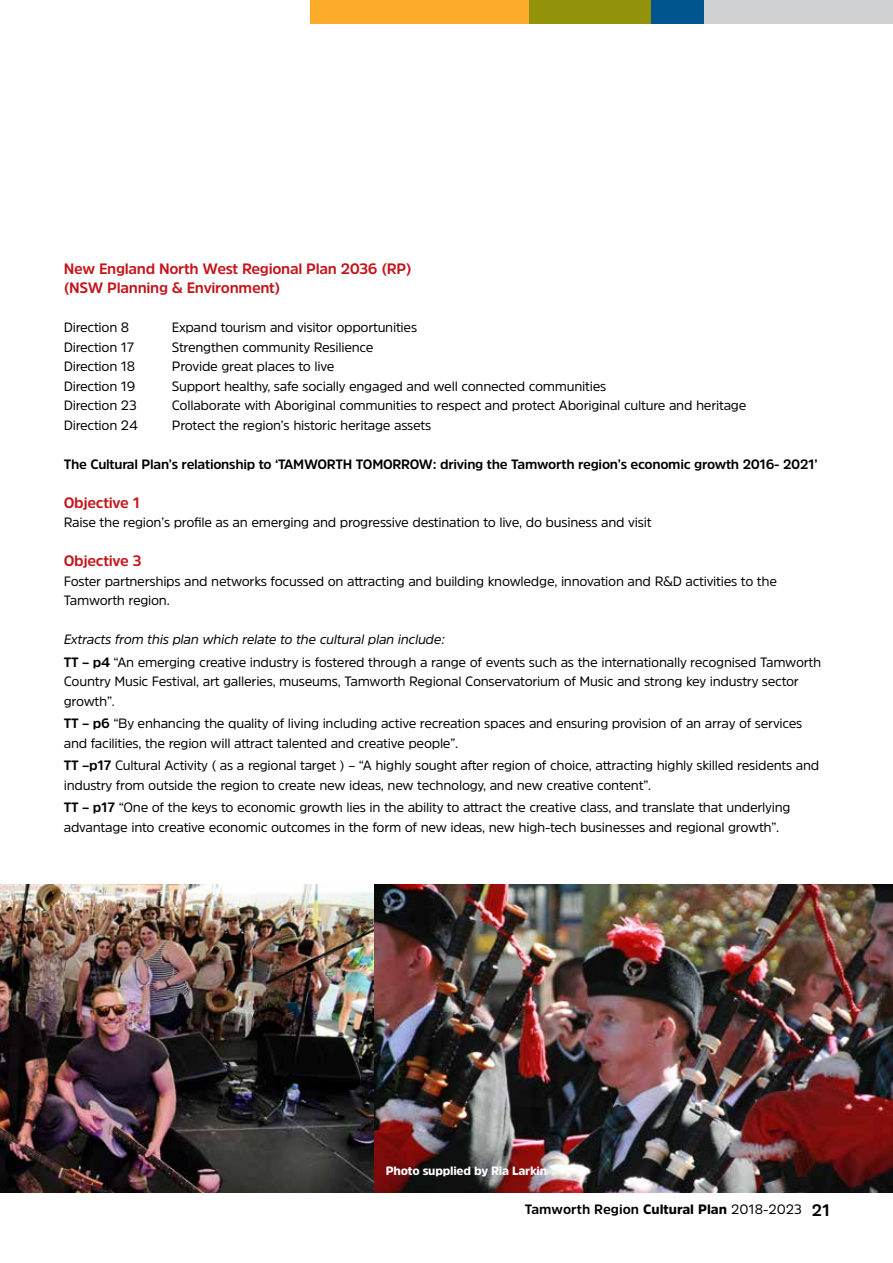
<style>
.page{position:relative;width:893px;height:1263px;background:#fff}
.page>*{position:absolute;margin:0;border:0;box-sizing:border-box;transform-origin:0 0}
.t1{font:700 15px/19.5px "Amsi Pro";letter-spacing:-.02em;color:#c4161c}
.t2{font:13.5px/19.5px "Amsi Pro";letter-spacing:-.02em;color:#000}
.t3{font:700 13.5px "Amsi Pro";letter-spacing:-.02em;color:#000}
.t4{font:700 13.5px "Amsi Pro";color:#000}
.t5{font:900 12px "Amsi Pro";letter-spacing:-.02em;color:#fff}
.s1{font-style:italic}
.s2{font-weight:700}
.s3{font-weight:900}
.s4{font-weight:400}
.s5{font-size:16.5px}
</style>
<div class="page">
<div style="left:703px;top:0;width:190px;height:23px;background:#cfd1d2"></div>
<div style="left:650px;top:0;width:54px;height:23px;background:#00548e"></div>
<div style="left:529px;top:0;width:122px;height:23px;background:#92930a"></div>
<div style="left:310px;top:0;width:219px;height:23px;background:#fbaa29"></div>
<img style="left:0;top:884px;width:374px;height:309px">
<img style="left:374px;top:884px;width:519px;height:309px">
<p class="t1" style="left:64px;top:259px;width:349px">New England North West Regional Plan 2036 (RP) (NSW Planning &amp; Environment)</p>
<p class="t2" style="left:64px;top:318px;width:67px">Direction 8</p>
<p class="t2" style="left:172px;top:318px;width:247px">Expand tourism and visitor opportunities</p>
<p class="t2" style="left:64px;top:337px;width:72px">Direction 17</p>
<p class="t2" style="left:172px;top:337px;width:203px">Strengthen community Resilience</p>
<p class="t2" style="left:64px;top:357px;width:73px">Direction 18</p>
<p class="t2" style="left:172px;top:357px;width:164px">Provide great places to live</p>
<p class="t2" style="left:64px;top:376px;width:73px">Direction 19</p>
<p class="t2" style="left:172px;top:376px;width:436px">Support healthy, safe socially engaged and well connected communities</p>
<p class="t2" style="left:64px;top:396px;width:75px">Direction 23</p>
<p class="t2" style="left:172px;top:396px;width:576px">Collaborate with Aboriginal communities to respect and protect Aboriginal culture and heritage</p>
<p class="t2" style="left:64px;top:415px;width:76px">Direction 24</p>
<p class="t2" style="left:172px;top:415px;width:261px">Protect the region’s historic heritage assets</p>
<p class="t3" style="left:64px;top:455px;width:755px">The Cultural Plan’s relationship to ‘TAMWORTH TOMORROW: driving the Tamworth region’s economic growth 2016- 2021’</p>
<p class="t1" style="left:64px;top:493px;width:78px">Objective 1</p>
<p class="t2" style="left:64px;top:513px;width:589px">Raise the region’s profile as an emerging and progressive destination to live, do business and visit</p>
<p class="t1" style="left:64px;top:551px;width:79px">Objective 3</p>
<p class="t2" style="left:64px;top:571px;width:715px">Foster partnerships and networks focussed on attracting and building knowledge, innovation and R&amp;D activities to the<br>Tamworth region.</p>
<p class="t2" style="left:64px;top:628px;width:759px;line-height:22.5px"><span class="s1">Extracts from this plan which relate to the cultural plan include:<br></span><span class="s2">TT – p4</span> “An emerging creative industry is fostered through a range of events such as the internationally recognised Tamworth</p>
<p class="t2" style="left:64px;top:672px;width:737px">Country Music Festival, art galleries, museums, Tamworth Regional Conservatorium of Music and strong key industry sector growth”.</p>
<p class="t2" style="left:64px;top:714px;width:740px"><span class="s2">TT – p6</span> “By enhancing the quality of living including active recreation spaces and ensuring provision of an array of services and facilities, the region will attract talented and creative people”.</p>
<p class="t2" style="left:64px;top:756px;width:757px"><span class="s2">TT –p17</span> Cultural Activity ( as a regional target ) – “A highly sought after region of choice, attracting highly skilled residents and industry from outside the region to create new ideas, new technology, and new creative content”.</p>
<p class="t2" style="left:64px;top:798px;width:728px"><span class="s2">TT – p17</span> “One of the keys to economic growth lies in the ability to attract the creative class, and translate that underlying advantage into creative economic outcomes in the form of new ideas, new high-tech businesses and regional growth”.</p>
<p class="t5" style="left:386px;top:1162px;width:163px">Photo supplied by Ria Larkin</p>
<p class="t4" style="left:525px;top:1199px;width:307px">Tamworth Region <span class="s3">Cultural Plan</span> <span class="s4">2018-2023</span> <span class="s5">21</span></p>
</div>
